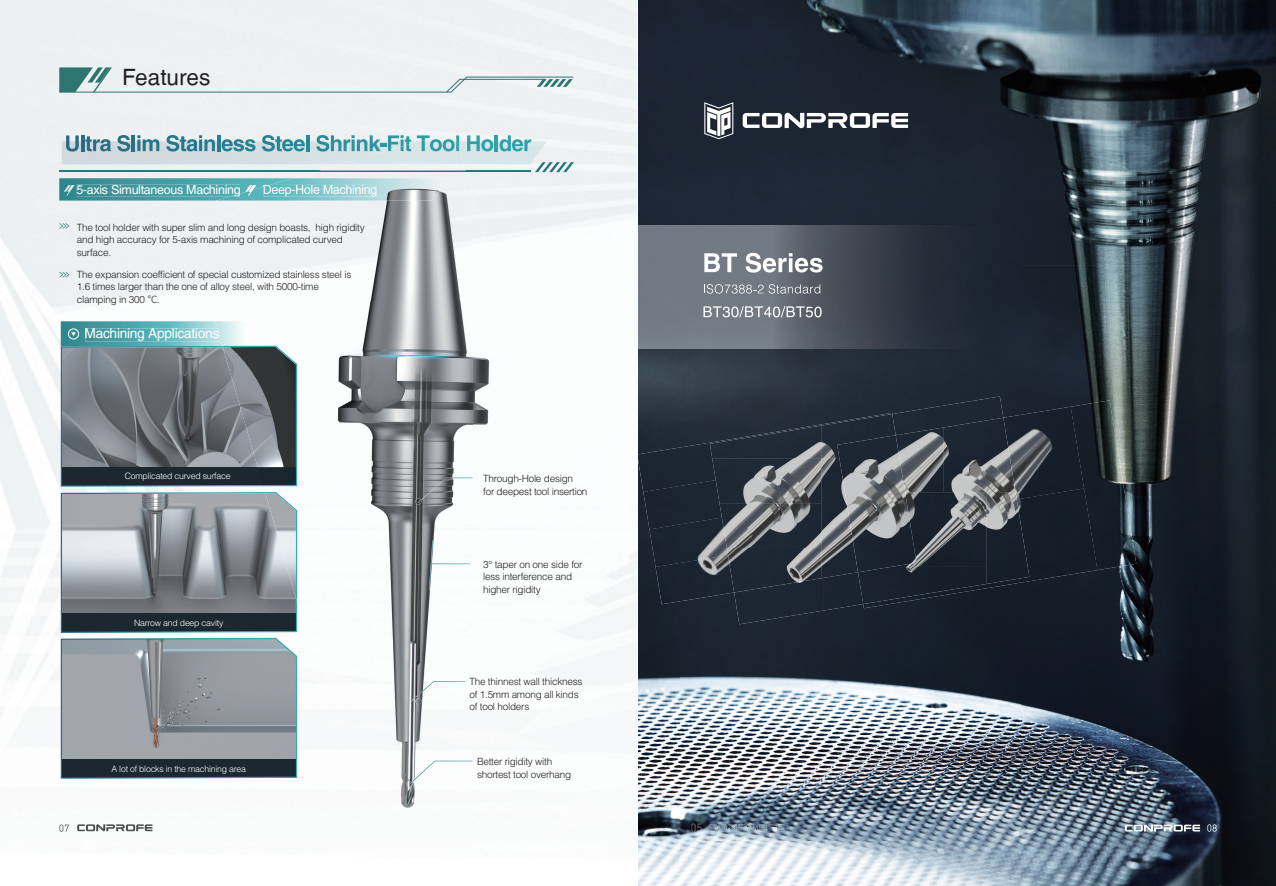
<style>
.page{position:relative;width:1276px;height:886px;background:#fff}
.page>*{position:absolute;margin:0;border:0;box-sizing:border-box;transform-origin:0 0}
.t1{font:22.5px "Helvetica LT";color:#231f20}
.t2{font:13.75px "Helvetica LT";letter-spacing:-.02em;color:#fff}
.t3{font:12.5px "Helvetica LT";letter-spacing:-.025em;color:#fff}
.t4{font:300 10px/12.5px "Helvetica";letter-spacing:-.025em;color:#231f20}
.t5{font:300 8.75px "Helvetica";letter-spacing:-.025em;color:#fff}
.s1{font-family:"Source Han Sans CN"}
</style>
<div class="page">
<img style="left:0;top:0;width:637px;height:832px">
<svg style="left:59px;top:824px;width:10px;height:8px"></svg>
<svg style="left:77px;top:824px;width:75px;height:7px"></svg>
<img style="left:638px;top:0;width:510px;height:265px">
<img style="left:1148px;top:0;width:128px;height:886px">
<img style="left:638px;top:348px;width:42px;height:538px">
<img style="left:1021px;top:265px;width:127px;height:177px">
<img style="left:680px;top:348px;width:341px;height:86px">
<img style="left:1106px;top:442px;width:42px;height:444px">
<img style="left:1021px;top:570px;width:85px;height:316px">
<img style="left:680px;top:604px;width:255px;height:282px">
<img style="left:935px;top:584px;width:86px;height:302px">
<svg style="left:691px;top:823px;width:10px;height:9px"></svg>
<svg style="left:709px;top:824px;width:75px;height:7px"></svg>
<svg style="left:1207px;top:824px;width:9px;height:7px"></svg>
<svg style="left:1125px;top:824px;width:75px;height:7px"></svg>
<img style="left:638px;top:226px;width:383px;height:122px">
<svg style="left:59px;top:67px;width:515px;height:26px;background:#d7e2e3"></svg>
<div style="left:638px;top:434px;width:74px;height:58px;background:#1d2733"></div>
<img style="left:764px;top:413px;width:128px;height:12px">
<div style="left:643px;top:480px;width:76px;height:49px;background:#1b2530"></div>
<img style="left:649px;top:517px;width:78px;height:50px">
<img style="left:655px;top:555px;width:79px;height:49px">
<div style="left:892px;top:396px;width:111px;height:31px;background:#1d2833"></div>
<div style="left:734px;top:578px;width:90px;height:46px;background:#1c2632"></div>
<img style="left:823px;top:578px;width:40px;height:32px">
<img style="left:710px;top:425px;width:111px;height:34px">
<img style="left:821px;top:414px;width:74px;height:44px">
<img style="left:712px;top:458px;width:109px;height:45px">
<img style="left:821px;top:458px;width:37px;height:120px">
<img style="left:719px;top:503px;width:102px;height:45px">
<img style="left:727px;top:548px;width:94px;height:44px">
<img style="left:1003px;top:407px;width:67px;height:85px">
<img style="left:1070px;top:400px;width:66px;height:170px">
<div style="left:1016px;top:488px;width:81px;height:95px;background:#161e28"></div>
<div style="left:863px;top:584px;width:156px;height:24px;background:#161e28"></div>
<img style="left:895px;top:427px;width:48px;height:65px">
<img style="left:943px;top:418px;width:72px;height:74px">
<img style="left:901px;top:492px;width:85px;height:106px">
<img style="left:986px;top:492px;width:43px;height:92px">
<img style="left:858px;top:572px;width:43px;height:32px">
<img style="left:837px;top:435px;width:70px;height:69px">
<img style="left:847px;top:504px;width:69px;height:68px">
<svg style="left:59px;top:223px;width:10px;height:6px"></svg>
<svg style="left:59px;top:272px;width:10px;height:5px"></svg>
<img style="left:59px;top:178px;width:124px;height:23px">
<img style="left:77px;top:185px;width:106px;height:12px">
<svg style="left:64px;top:185px;width:11px;height:11px"></svg>
<svg style="left:535px;top:162px;width:39px;height:10px"></svg>
<hr style="left:59px;top:171px;width:471px;height:1px;background:#277780">
<img style="left:62px;top:141px;width:485px;height:23px">
<img style="left:61px;top:321px;width:154px;height:25px">
<img style="left:85px;top:328px;width:98px;height:13px">
<svg style="left:66px;top:135px;width:13px;height:17px"></svg>
<hr style="left:81px;top:135px;width:3px;height:16px;background:#2a6c82">
<svg style="left:85px;top:136px;width:26px;height:15px"></svg>
<svg style="left:117px;top:135px;width:13px;height:17px"></svg>
<hr style="left:132px;top:135px;width:3px;height:16px;background:#2a7286">
<svg style="left:137px;top:135px;width:22px;height:16px"></svg>
<svg style="left:166px;top:135px;width:49px;height:17px"></svg>
<hr style="left:217px;top:135px;width:3px;height:16px;background:#287d8e">
<svg style="left:222px;top:139px;width:33px;height:12px"></svg>
<svg style="left:262px;top:135px;width:43px;height:17px"></svg>
<svg style="left:472px;top:135px;width:21px;height:16px"></svg>
<hr style="left:495px;top:135px;width:3px;height:16px;background:#30a1a9">
<svg style="left:499px;top:135px;width:32px;height:16px"></svg>
<div style="left:68px;top:329px;width:11px;height:10px;border:1px solid #fff;border-radius:50%"></div>
<svg style="left:71px;top:332px;width:5px;height:4px"></svg>
<img style="left:306px;top:131px;width:166px;height:512px">
<img style="left:183px;top:174px;width:124px;height:171px">
<img style="left:471px;top:192px;width:42px;height:635px">
<img style="left:513px;top:334px;width:42px;height:481px">
<img style="left:250px;top:344px;width:57px;height:43px">
<img style="left:298px;top:387px;width:9px;height:249px">
<svg style="left:60px;top:346px;width:238px;height:433px;background:#80888e"></svg>
<img style="left:554px;top:475px;width:42px;height:328px">
<img style="left:595px;top:617px;width:42px;height:174px">
<img style="left:309px;top:643px;width:163px;height:171px">
<img style="left:359px;top:813px;width:113px;height:19px">
<img style="left:638px;top:762px;width:4px;height:17px">
<img style="left:216px;top:178px;width:234px;height:23px">
<img style="left:315px;top:171px;width:151px;height:1px">
<div style="left:340px;top:141px;width:123px;height:23px;background:#d7e5e8"></div>
<img style="left:215px;top:321px;width:35px;height:25px">
<img style="left:222px;top:346px;width:75px;height:140px">
<img style="left:265px;top:492px;width:32px;height:110px">
<img style="left:421px;top:477px;width:51px;height:23px">
<img style="left:411px;top:681px;width:54px;height:20px">
<img style="left:411px;top:761px;width:61px;height:21px">
<img style="left:429px;top:541px;width:4px;height:49px">
<img style="left:431px;top:563px;width:39px;height:1px">
<svg style="left:415px;top:499px;width:6px;height:5px"></svg>
<svg style="left:415px;top:698px;width:6px;height:6px"></svg>
<svg style="left:406px;top:781px;width:6px;height:6px"></svg>
<svg style="left:316px;top:135px;width:95px;height:17px;background:#94c3ca"></svg>
<svg style="left:417px;top:135px;width:42px;height:16px"></svg>
<svg style="left:230px;top:185px;width:26px;height:12px"></svg>
<img style="left:264px;top:185px;width:112px;height:12px">
<svg style="left:217px;top:328px;width:2px;height:6px"></svg>
<svg style="left:704px;top:253px;width:33px;height:19px"></svg>
<svg style="left:745px;top:253px;width:77px;height:20px"></svg>
<svg style="left:703px;top:284px;width:117px;height:10px"></svg>
<svg style="left:703px;top:306px;width:118px;height:11px"></svg>
<svg style="left:704px;top:102px;width:29px;height:37px"></svg>
<svg style="left:742px;top:113px;width:166px;height:15px"></svg>
<h1 class="t1" style="left:122px;top:64px;width:90px">Features</h1>
<p class="t3" style="left:76px;top:182px;width:166px">5-axis Simultaneous Machining</p>
<p class="t4" style="left:77px;top:221px;width:289px">The tool holder with super slim and long design boasts, high rigidity and high accuracy for 5-axis machining of complicated curved surface.</p>
<p class="t4" style="left:77px;top:268px;width:276px">The expansion coefficient of special customized stainless steel is<br>1.6 times larger than the one of alloy steel, with 5000-time clamping in 300 <span class="s1">℃.</span></p>
<h2 class="t2" style="left:84px;top:325px;width:136px">Machining Applications</h2>
<p class="t5" style="left:125px;top:470px;width:107px">Complicated curved surface</p>
<p class="t5" style="left:134px;top:617px;width:91px">Narrow and deep cavity</p>
<p class="t5" style="left:111px;top:763px;width:136px">A lot of blocks in the machining area</p>
<p class="t4" style="left:483px;top:472px;width:106px">Through-Hole design<br>for deepest tool insertion</p>
<p class="t4" style="left:483px;top:557px;width:101px">3° taper on one side for less interference and higher rigidity</p>
<p class="t4" style="left:469px;top:675px;width:114px">The thinnest wall thickness of 1.5mm among all kinds of tool holders</p>
<p class="t4" style="left:477px;top:755px;width:96px">Better rigidity with shortest tool overhang</p>
</div>
